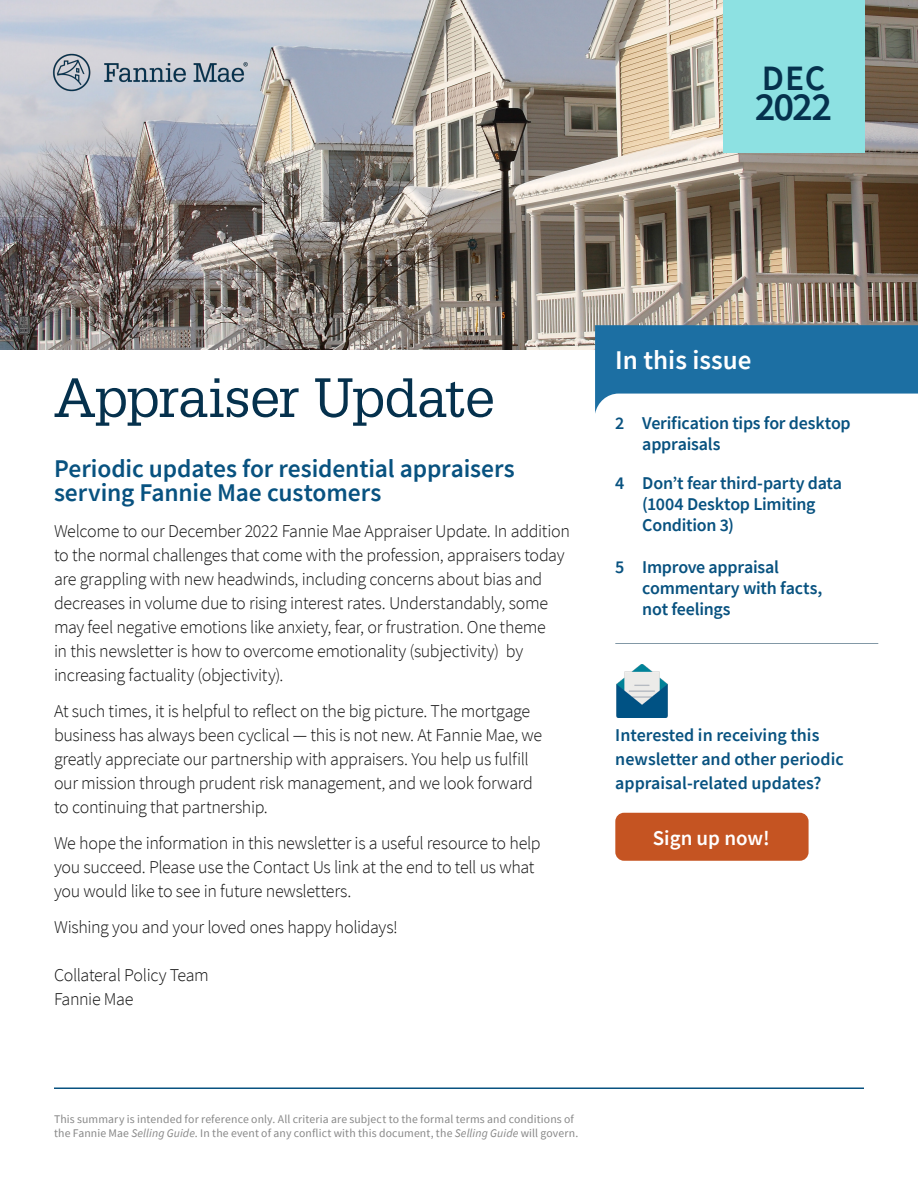
<style>
.page{position:relative;width:918px;height:1188px;background:#fff}
.page>*{position:absolute;margin:0;border:0;box-sizing:border-box;transform-origin:0 0}
.t1{font:54px "Glypha LT Std";letter-spacing:-.025em;color:#05314d}
.t2{font:600 40.5px "Source Sans Pro";color:#05314d}
.t3{font:600 35.7px "Source Sans Pro";color:#05314d}
.TOC_title{font:600 27px "Source Sans Pro";color:#fff}
.t4{font:600 25.5px/24px "Source Sans Pro";letter-spacing:-.005em;color:#085280}
.Button_CTA{font:600 21px "Source Sans Pro";color:#fff}
.Body{font:300 18px/24px "Source Sans Pro";letter-spacing:-.02em;color:#121212}
.TOC_Entry{font:600 18px/21px "Source Sans Pro";letter-spacing:-.015em;color:#085280}
.t5{font:11.7px/14.1px "Source Sans Pro";letter-spacing:.01em;color:#888}
.s1{font-style:italic}
</style>
<div class="page">
<img style="left:0;top:0;width:918px;height:350px">
<hr style="left:54px;top:1088px;width:810px;height:1px;background:#085280">
<svg style="left:595px;top:325px;width:323px;height:89px"></svg>
<hr style="left:615px;top:643px;width:263px;height:1px;background:#8298a6">
<img style="left:616px;top:664px;width:52px;height:53px">
<div style="left:615px;top:813px;width:194px;height:48px;background:#c55422;border-radius:9px"></div>
<img style="left:40px;top:52px;width:218px;height:41px">
<div style="left:723px;top:0;width:141px;height:153px;background:#8de1e2"></div>
<p class="t3" style="left:762px;top:55px;width:65px">DEC</p>
<p class="t2" style="left:755px;top:80px;width:79px">2022</p>
<h1 class="t1" style="left:54px;top:365px;width:442px">Appraiser Update</h1>
<h2 class="t4" style="left:54px;top:456px;width:462px">Periodic updates for residential appraisers serving Fannie Mae customers</h2>
<p class="Body" style="left:54px;top:519px;width:517px">Welcome to our December 2022 Fannie Mae Appraiser Update. In addition to the normal challenges that come with the profession, appraisers today are grappling with new headwinds, including concerns about bias and decreases in volume due to rising interest rates. Understandably, some may feel negative emotions like anxiety, fear, or frustration. One theme<br>in this newsletter is how to overcome emotionality (subjectivity) by increasing factuality (objectivity).</p>
<p class="Body" style="left:54px;top:699px;width:490px">At such times, it is helpful to reflect on the big picture. The mortgage business has always been cyclical — this is not new. At Fannie Mae, we greatly appreciate our partnership with appraisers. You help us fulfill our mission through prudent risk management, and we look forward to continuing that partnership.</p>
<p class="Body" style="left:54px;top:831px;width:488px">We hope the information in this newsletter is a useful resource to help you succeed. Please use the Contact Us link at the end to tell us what you would like to see in future newsletters.</p>
<p class="Body" style="left:54px;top:915px;width:345px">Wishing you and your loved ones happy holidays!</p>
<p class="Body" style="left:54px;top:963px;width:156px">Collateral Policy Team<br>Fannie Mae</p>
<p class="TOC_title" style="left:615px;top:342px;width:138px">In this issue</p>
<p class="TOC_Entry" style="left:642px;top:412px;width:210px;text-indent:-27px">2 Verification tips for desktop appraisals</p>
<p class="TOC_Entry" style="left:642px;top:472px;width:201px;text-indent:-27px">4 Don’t fear third-party data (1004 Desktop Limiting<br>Condition 3)</p>
<p class="TOC_Entry" style="left:642px;top:556px;width:182px;text-indent:-27px">5 Improve appraisal commentary with facts, not feelings</p>
<h6 class="TOC_Entry" style="left:615px;top:723px;width:230px;line-height:24px">Interested in receiving this newsletter and other periodic appraisal-related updates?</h6>
<p class="Button_CTA" style="left:653px;top:824px;width:119px">Sign up now!</p>
<p class="t5" style="left:54px;top:1112px;width:526px">This summary is intended for reference only. All criteria are subject to the formal terms and conditions of the Fannie Mae <span class="s1">Selling Guide</span>. In the event of any conflict with this document, the <span class="s1">Selling Guide</span> will govern.</p>
</div>
